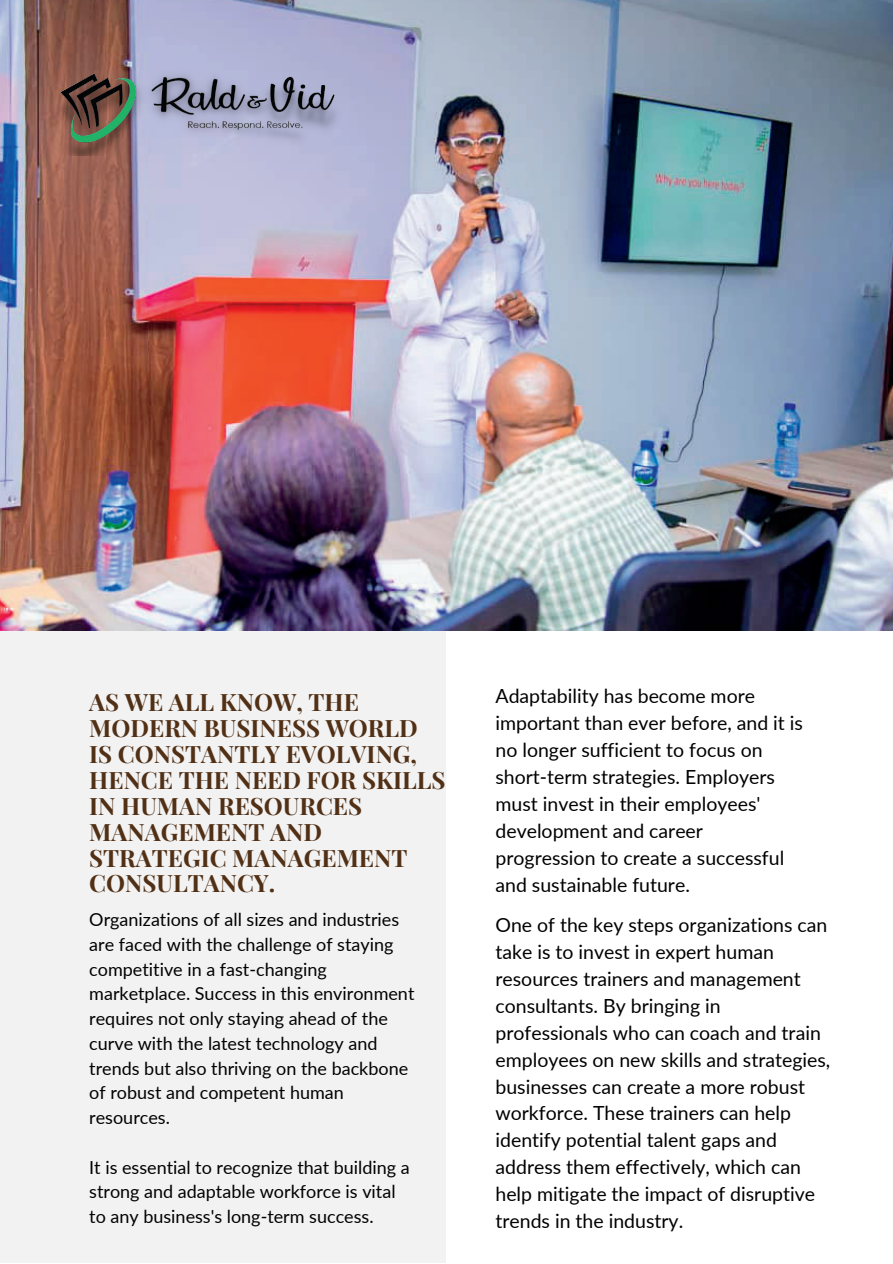
<style>
.page{position:relative;width:893px;height:1264px;background:#fff}
.page>*{position:absolute;margin:0;border:0;box-sizing:border-box;transform-origin:0 0}
.t1{font:700 24px/25.8px "Playfair Display";color:#513015}
.t2{font:19.5px/27px "Lato";color:#010101}
.t3{font:18px/24.8px "Lato";color:#010101}
</style>
<div class="page">
<div style="left:0;top:631px;width:446px;height:631px;background:#f2f2f2"></div>
<img style="left:0;top:0;width:892px;height:631px">
<img style="left:51px;top:68px;width:291px;height:88px">
<p class="t1" style="left:89px;top:688px;width:358px">AS WE ALL KNOW, THE<br>MODERN BUSINESS WORLD<br>IS CONSTANTLY EVOLVING,<br>HENCE THE NEED FOR SKILLS<br>IN HUMAN RESOURCES<br>MANAGEMENT AND<br>STRATEGIC MANAGEMENT<br>CONSULTANCY.</p>
<p class="t3" style="left:89px;top:906px;width:327px">Organizations of all sizes and industries are faced with the challenge of staying competitive in a fast-changing marketplace. Success in this environment requires not only staying ahead of the curve with the latest technology and trends but also thriving on the backbone of robust and competent human resources.</p>
<p class="t3" style="left:89px;top:1154px;width:322px">It is essential to recognize that building a strong and adaptable workforce is vital to any business's long-term success.</p>
<p class="t2" style="left:495px;top:682px;width:309px">Adaptability has become more important than ever before, and it is no longer sufficient to focus on short-term strategies. Employers must invest in their employees' development and career progression to create a successful and sustainable future.</p>
<p class="t2" style="left:495px;top:910px;width:336px">One of the key steps organizations can take is to invest in expert human resources trainers and management consultants. By bringing in professionals who can coach and train employees on new skills and strategies, businesses can create a more robust workforce. These trainers can help identify potential talent gaps and address them effectively, which can help mitigate the impact of disruptive trends in the industry.</p>
</div>
